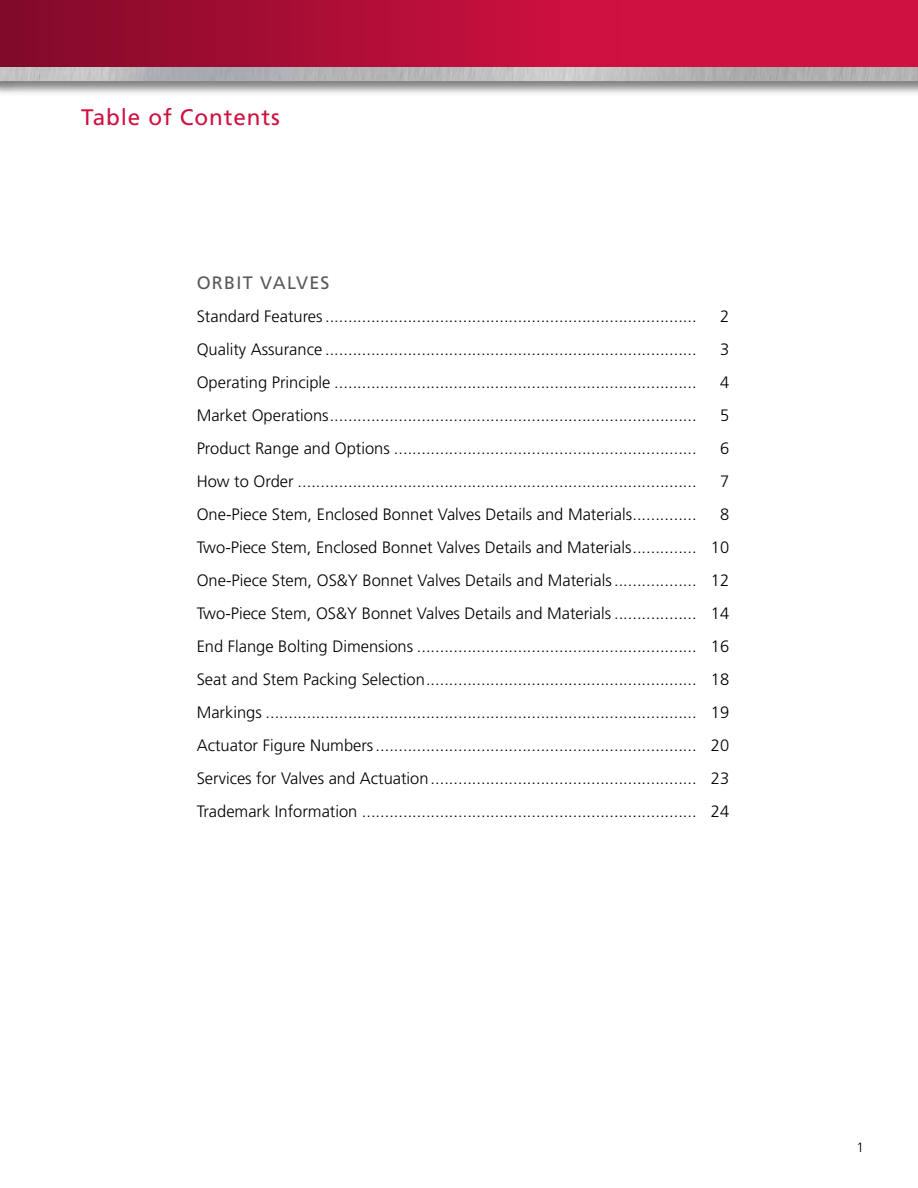
<style>
.page{position:relative;width:918px;height:1188px;background:#fff}
.page>*{position:absolute;margin:0;border:0;box-sizing:border-box;transform-origin:0 0}
.t1{font:22.5px "Frutiger LT Std";letter-spacing:.04em;color:#ce1141}
.t2{font:18px "Frutiger LT Std";letter-spacing:.07em;color:#58595b}
.t3{font:300 16.5px/33px "Frutiger LT Std";color:#000;text-align:justify}
.t4{font:300 13.5px "Frutiger LT Std";color:#000}
</style>
<div class="page">
<div style="left:0;top:0;width:918px;height:68px;background:#ce1141"></div>
<div style="left:0;top:0;width:621px;height:68px;background:linear-gradient(to right,#800a28,#d31142)"></div>
<div style="left:0;top:66px;width:918px;height:30px;background:#000;opacity:.5"></div>
<img style="left:0;top:68px;width:918px;height:13px">
<h1 class="t1" style="left:81px;top:104px;width:201px">Table of Contents</h1>
<p class="t2" style="left:197px;top:272px;width:134px">ORBIT VALVES</p>
<p class="t3" style="left:197px;top:300px;width:501px">Standard Features.................................................................................</p>
<p class="t3" style="left:720px;top:300px;width:11px">2</p>
<p class="t3" style="left:197px;top:333px;width:501px">Quality Assurance .................................................................................</p>
<p class="t3" style="left:720px;top:333px;width:11px">3</p>
<p class="t3" style="left:197px;top:366px;width:501px">Operating Principle ...............................................................................</p>
<p class="t3" style="left:720px;top:366px;width:11px">4</p>
<p class="t3" style="left:197px;top:399px;width:501px">Market Operations................................................................................</p>
<p class="t3" style="left:720px;top:399px;width:11px">5</p>
<p class="t3" style="left:197px;top:432px;width:501px">Product Range and Options ..................................................................</p>
<p class="t3" style="left:720px;top:432px;width:11px">6</p>
<p class="t3" style="left:197px;top:465px;width:501px">How to Order .......................................................................................</p>
<p class="t3" style="left:720px;top:465px;width:11px">7</p>
<p class="t3" style="left:197px;top:498px;width:501px">One-Piece Stem, Enclosed Bonnet Valves Details and Materials..............</p>
<p class="t3" style="left:197px;top:498px;width:534px;text-indent:523px">8<br>Two-Piece Stem, Enclosed Bonnet Valves Details and Materials.............. 10<br>One-Piece Stem, OS&amp;Y Bonnet Valves Details and Materials.................. 12<br>Two-Piece Stem, OS&amp;Y Bonnet Valves Details and Materials .................. 14<br>End Flange Bolting Dimensions ............................................................. 16<br>Seat and Stem Packing Selection........................................................... 18<br>Markings .............................................................................................. 19<br>Actuator Figure Numbers...................................................................... 20<br>Services for Valves and Actuation.......................................................... 23<br>Trademark Information ......................................................................... 24</p>
<p class="t4" style="left:856px;top:1140px;width:9px">1</p>
</div>
